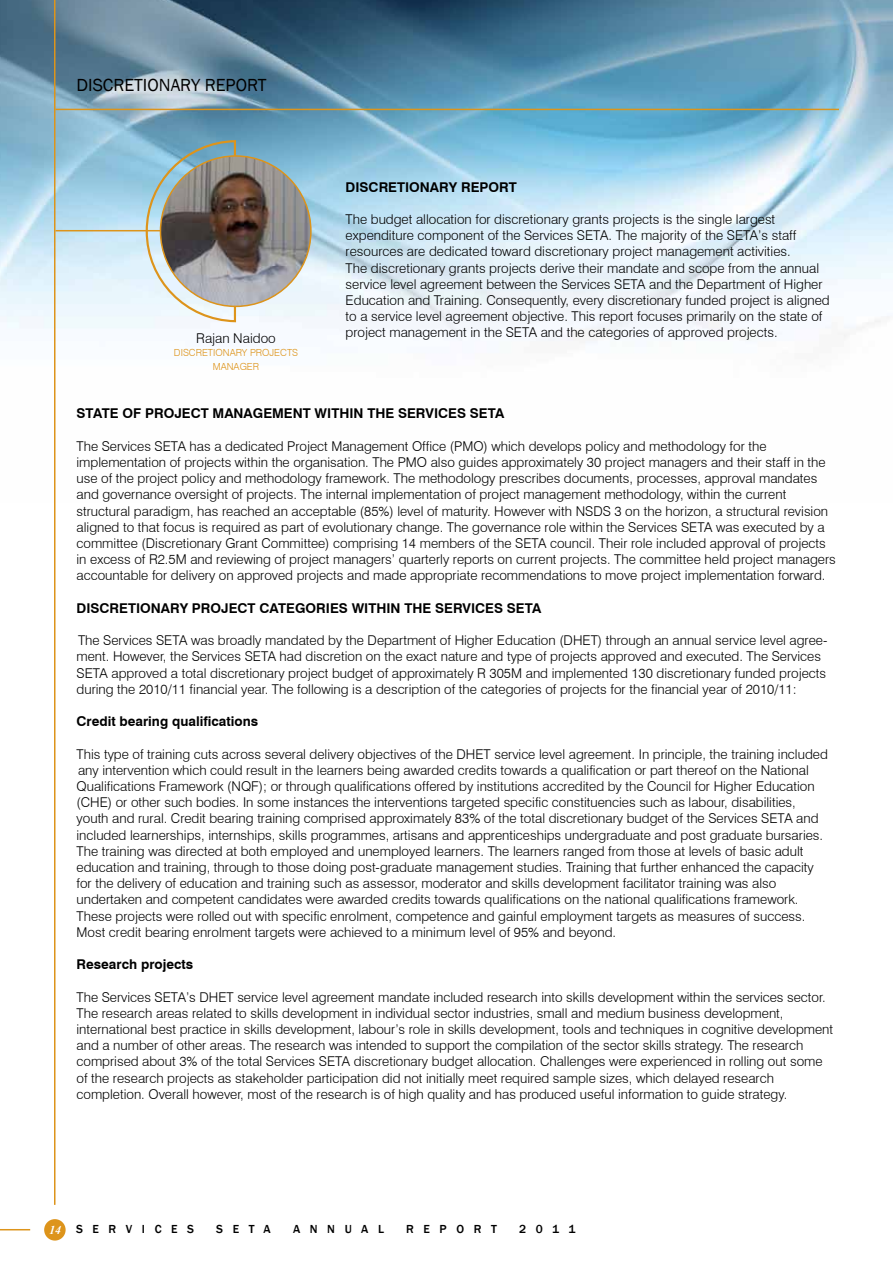
<style>
.page{position:relative;width:893px;height:1263px;background:#fff}
.page>*{position:absolute;margin:0;border:0;box-sizing:border-box;transform-origin:0 0}
.t1{font:18px "Franklin Gothic";color:#000}
.t2{font:300 13.5px/16.2px "Swiss 721 BT";color:#000}
.t3{font:700 13.5px "Swiss 721 BT";color:#000}
.t4{font:500 12px "Franklin Gothic";letter-spacing:.8em;color:#000}
.t5{font:italic 700 12px "Times New Roman";color:#fff}
.t6{font:300 9.75px "Swiss 721 BT";color:#dd941b}
</style>
<div class="page">
<img style="left:0;top:0;width:893px;height:343px">
<hr style="left:54px;top:0;width:2px;height:1205px;background:#dd941b">
<hr style="left:0;top:1229px;width:30px;height:1px;background:#dd941b">
<hr style="left:55px;top:109px;width:784px;height:1px;background:#dd941b">
<div style="left:44px;top:1219px;width:22px;height:21px;background:#dd941b;border-radius:50%"></div>
<hr style="left:56px;top:230px;width:108px;height:1px;background:#dd941b">
<svg style="left:145px;top:139px;width:92px;height:184px;background:#bbd1d4"></svg>
<img style="left:160px;top:156px;width:151px;height:150px;border-radius:75px">
<h1 class="t1" style="left:77px;top:74px;width:83px">DISCRETIONAR</h1>
<h1 class="t1" style="left:191px;top:74px;width:36px">Y REPORT</h1>
<p class="t2" style="left:196px;top:330px;width:81px">Rajan Naidoo</p>
<p class="t6" style="left:174px;top:347px;width:7px">discretionar</p>
<p class="t6" style="left:242px;top:347px;width:15px">y projects</p>
<p class="t6" style="left:213px;top:360px;width:8px">manager</p>
<p class="t3" style="left:346px;top:179px;width:75px">DISCRETIONA</p>
<p class="t3" style="left:439px;top:179px;width:42px">RY REPO</p>
<p class="t3" style="left:499px;top:179px;width:15px">RT</p>
<p class="t2" style="left:346px;top:211px;width:486px">The budget allocation for discretionary grants projects is the single largest expenditure component of the Services SETA. The majority of the SETA’s staff resources are dedicated toward discretionary project management activities.<br>The discretionary grants projects derive their mandate and scope from the annual service level agreement between the Services SETA and the Department of Higher Education and Training. Consequently, every discretionary funded project is aligned to a service level agreement objective. This report focuses primarily on the state of project management in the SETA and the categories of approved projects.</p>
<p class="t3" style="left:77px;top:405px;width:19px">STATE</p>
<p class="t3" style="left:123px;top:405px;width:69px">OF PROJECT</p>
<p class="t3" style="left:213px;top:405px;width:11px">MANAGEMENT</p>
<p class="t3" style="left:315px;top:405px;width:134px">WITHIN THE SERVICES</p>
<p class="t3" style="left:470px;top:405px;width:36px">SETA</p>
<p class="t2" style="left:77px;top:438px;width:761px">The Services SETA has a dedicated Project Management Office (PMO) which develops policy and methodology for the implementation of projects within the organisation. The PMO also guides approximately 30 project managers and their staff in the use of the project policy and methodology framework. The methodology prescribes documents, processes, approval mandates and governance oversight of projects. The internal implementation of project management methodology, within the current structural paradigm, has reached an acceptable (85%) level of maturity. However with NSDS 3 on the horizon, a structural revision aligned to that focus is required as part of evolutionary change. The governance role within the Services SETA was executed by a committee (Discretionary Grant Committee) comprising 14 members of the SETA council. Their role included approval of projects in excess of R2.5M and reviewing of project managers’ quarterly reports on current projects. The committee held project managers accountable for delivery on approved projects and made appropriate recommendations to move project implementation forward.</p>
<p class="t3" style="left:77px;top:600px;width:75px">DISCRETIONA</p>
<p class="t3" style="left:170px;top:600px;width:69px">RY PROJECT</p>
<p class="t3" style="left:259px;top:600px;width:11px">CATEGO</p>
<p class="t3" style="left:316px;top:600px;width:169px">RIES WITHIN THE SERVICES</p>
<p class="t3" style="left:507px;top:600px;width:36px">SETA</p>
<p class="t2" style="left:77px;top:632px;width:752px">The Services SETA was broadly mandated by the Department of Higher Education (DHET) through an annual service level agree&shy;ment. However, the Services SETA had discretion on the exact nature and type of projects approved and executed. The Services SETA approved a total discretionary project budget of approximately R 305M and implemented 130 discretionary funded projects during the 2010/11 financial year. The following is a description of the categories of projects for the financial year of 2010/11:</p>
<p class="t3" style="left:77px;top:713px;width:183px">CREDIT BEARING QUALIFICATIONS</p>
<p class="t2" style="left:77px;top:746px;width:753px">This type of training cuts across several delivery objectives of the DHET service level agreement. In principle, the training included any intervention which could result in the learners being awarded credits towards a qualification or part thereof on the National Qualifications Framework (NQF); or through qualifications offered by institutions accredited by the Council for Higher Education (CHE) or other such bodies. In some instances the interventions targeted specific constituencies such as labour, disabilities, youth and rural. Credit bearing training comprised approximately 83% of the total discretionary budget of the Services SETA and included learnerships, internships, skills programmes, artisans and apprenticeships undergraduate and post graduate bursaries.<br>The training was directed at both employed and unemployed learners. The learners ranged from those at levels of basic adult education and training, through to those doing post-graduate management studies. Training that further enhanced the capacity for the delivery of education and training such as assessor, moderator and skills development facilitator training was also undertaken and competent candidates were awarded credits towards qualifications on the national qualifications framework.<br>These projects were rolled out with specific enrolment, competence and gainful employment targets as measures of success.<br>Most credit bearing enrolment targets were achieved to a minimum level of 95% and beyond.</p>
<p class="t3" style="left:77px;top:956px;width:118px">RESEARCH PROJECTS</p>
<p class="t2" style="left:77px;top:989px;width:758px">The Services SETA’s DHET service level agreement mandate included research into skills development within the services sector.<br>The research areas related to skills development in individual sector industries, small and medium business development, international best practice in skills development, labour’s role in skills development, tools and techniques in cognitive development and a number of other areas. The research was intended to support the compilation of the sector skills strategy. The research comprised about 3% of the total Services SETA discretionary budget allocation. Challenges were experienced in rolling out some of the research projects as stakeholder participation did not initially meet required sample sizes, which delayed research completion. Overall however, most of the research is of high quality and has produced useful information to guide strategy.</p>
<p class="t5" style="left:49px;top:1221px;width:13px">14</p>
<p class="t4" style="left:76px;top:1222px;width:120px">SERVICES</p>
<p class="t4" style="left:216px;top:1222px;width:56px">SETA</p>
<p class="t4" style="left:293px;top:1222px;width:92px">ANNUAL</p>
<p class="t4" style="left:406px;top:1222px;width:92px">REPORT</p>
<p class="t4" style="left:519px;top:1222px;width:58px">2011</p>
</div>
